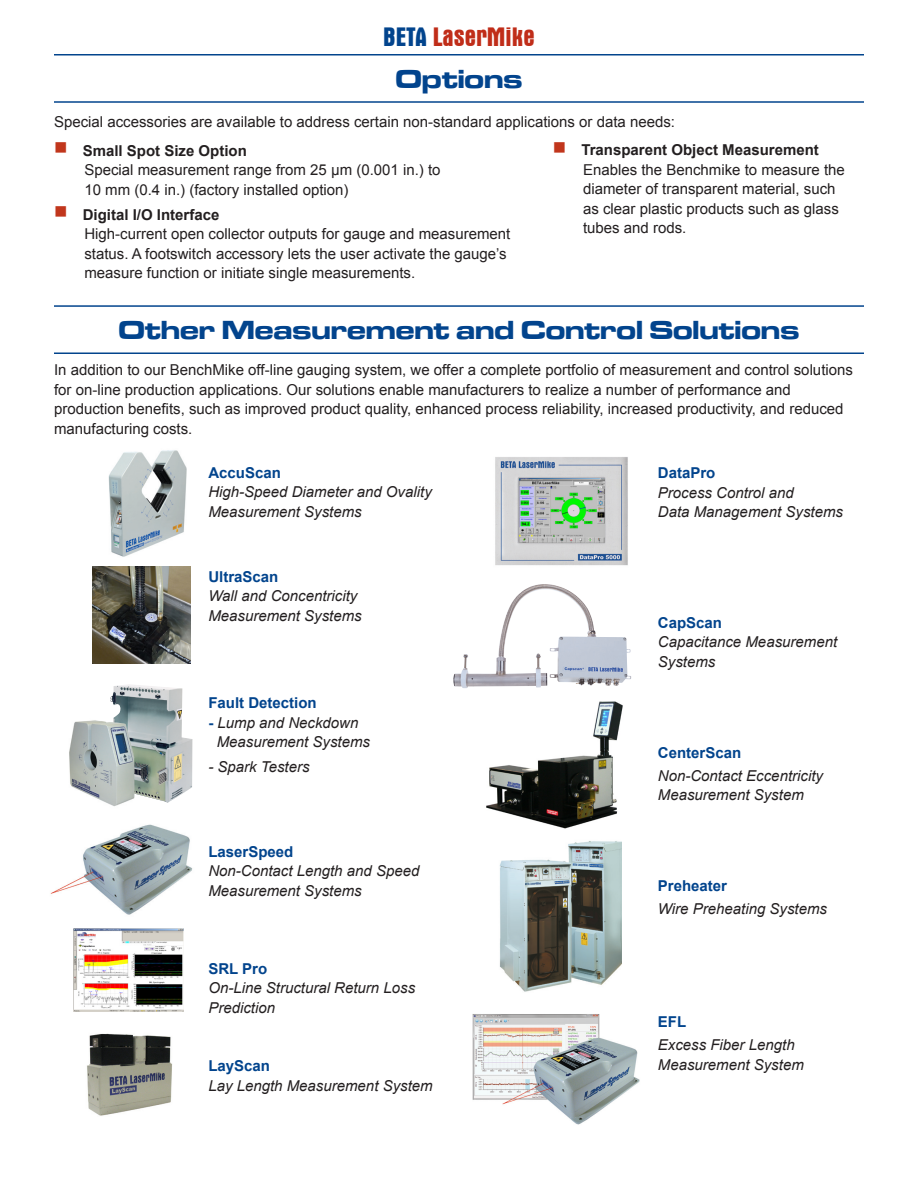
<style>
.page{position:relative;width:918px;height:1188px;background:#fff}
.page>*{position:absolute;margin:0;border:0;box-sizing:border-box;transform-origin:0 0}
.t1{font:27px "Microgramma D Bold Exte";color:#02448d}
.t2{font:700 condensed 27px "Aurora BT";color:#c02d19}
.t3{font:15px/19.5px "Arial";color:#231f20}
.t4{font:italic 15px/19.5px "Arial";color:#231f20}
.t5{font:700 15px "Arial";color:#02448d}
.s1{color:#02448d}
.s2{color:#c1361c}
.s3{font-weight:700}
.s4{font-weight:700;font-style:normal;color:#02448d}
</style>
<div class="page">
<hr style="left:54px;top:101px;width:810px;height:2px;background:#02448d">
<hr style="left:54px;top:54px;width:810px;height:2px;background:#02448d">
<hr style="left:54px;top:352px;width:810px;height:2px;background:#02448d">
<hr style="left:54px;top:305px;width:810px;height:2px;background:#02448d">
<img style="left:50px;top:824px;width:143px;height:91px">
<img style="left:108px;top:450px;width:79px;height:107px">
<img style="left:92px;top:567px;width:98px;height:97px">
<img style="left:495px;top:457px;width:133px;height:109px">
<img style="left:519px;top:479px;width:86px;height:64px">
<img style="left:110px;top:684px;width:82px;height:118px">
<img style="left:69px;top:712px;width:66px;height:95px">
<img style="left:467px;top:584px;width:78px;height:90px">
<img style="left:486px;top:701px;width:137px;height:128px">
<img style="left:73px;top:929px;width:111px;height:83px">
<img style="left:499px;top:841px;width:122px;height:151px">
<img style="left:472px;top:1014px;width:168px;height:111px">
<img style="left:87px;top:1033px;width:85px;height:83px">
<h1 class="t2" style="left:383px;top:22px;width:153px"><span class="s1">BETA</span> LaserMike</h1>
<h1 class="t1" style="left:395px;top:61px;width:129px">Options</h1>
<p class="t3" style="left:54px;top:112px;width:623px">Special accessories are available to address certain non-standard applications or data needs:</p>
<p class="t3" style="left:84px;top:141px;width:358px;text-indent:-30px"><span class="s2">■</span> <span class="s3">Small Spot Size Option<br></span>Special measurement range from 25 µm (0.001 in.) to<br>10 mm (0.4 in.) (factory installed option)</p>
<p class="t3" style="left:84px;top:205px;width:428px;text-indent:-30px"><span class="s2">■</span> <span class="s3">Digital I/O Interface<br></span>High-current open collector outputs for gauge and measurement status. A footswitch accessory lets the user activate the gauge’s measure function or initiate single measurements.</p>
<p class="t3" style="left:583px;top:140px;width:263px;text-indent:-30px"><span class="s2">■</span> <span class="s3">Transparent Object Measurement </span>Enables the Benchmike to measure the diameter of transparent material, such as clear plastic products such as glass tubes and rods.</p>
<h1 class="t1" style="left:119px;top:312px;width:682px">Other Measurement and Control Solutions</h1>
<p class="t3" style="left:54px;top:361px;width:801px">In addition to our BenchMike off-line gauging system, we offer a complete portfolio of measurement and control solutions for on-line production applications. Our solutions enable manufacturers to realize a number of performance and production benefits, such as improved product quality, enhanced process reliability, increased productivity, and reduced manufacturing costs.</p>
<p class="t5" style="left:208px;top:462px;width:74px">AccuScan</p>
<p class="t4" style="left:208px;top:482px;width:225px">High-Speed Diameter and Ovality<br>Measurement Systems</p>
<p class="t5" style="left:208px;top:566px;width:72px">UltraScan</p>
<p class="t4" style="left:208px;top:586px;width:155px">Wall and Concentricity<br>Measurement Systems</p>
<p class="t5" style="left:208px;top:693px;width:110px">Fault Detection</p>
<p class="t4" style="left:217px;top:713px;width:155px;text-indent:-8px"><span class="s4">-</span> Lump and Neckdown<br>Measurement Systems</p>
<p class="t4" style="left:208px;top:757px;width:103px">- Spark Testers</p>
<p class="t5" style="left:208px;top:841px;width:87px">LaserSpeed</p>
<p class="t4" style="left:208px;top:861px;width:212px">Non-Contact Length and Speed<br>Measurement Systems</p>
<p class="t5" style="left:208px;top:958px;width:60px">SRL Pro</p>
<p class="t4" style="left:208px;top:978px;width:208px">On-Line Structural Return Loss<br>Prediction</p>
<p class="t5" style="left:208px;top:1056px;width:63px">LayScan</p>
<p class="t4" style="left:208px;top:1076px;width:226px">Lay Length Measurement System</p>
<p class="t5" style="left:658px;top:463px;width:59px">DataPro</p>
<p class="t4" style="left:658px;top:483px;width:187px">Process Control and<br>Data Management Systems</p>
<p class="t5" style="left:658px;top:613px;width:66px">CapScan</p>
<p class="t4" style="left:658px;top:633px;width:181px">Capacitance Measurement<br>Systems</p>
<p class="t5" style="left:658px;top:743px;width:85px">CenterScan</p>
<p class="t4" style="left:658px;top:766px;width:167px">Non-Contact Eccentricity<br>Measurement System</p>
<p class="t5" style="left:658px;top:876px;width:71px">Preheater</p>
<p class="t4" style="left:658px;top:899px;width:171px">Wire Preheating Systems</p>
<p class="t5" style="left:658px;top:1012px;width:30px">EFL</p>
<p class="t4" style="left:658px;top:1035px;width:147px">Excess Fiber Length<br>Measurement System</p>
</div>
